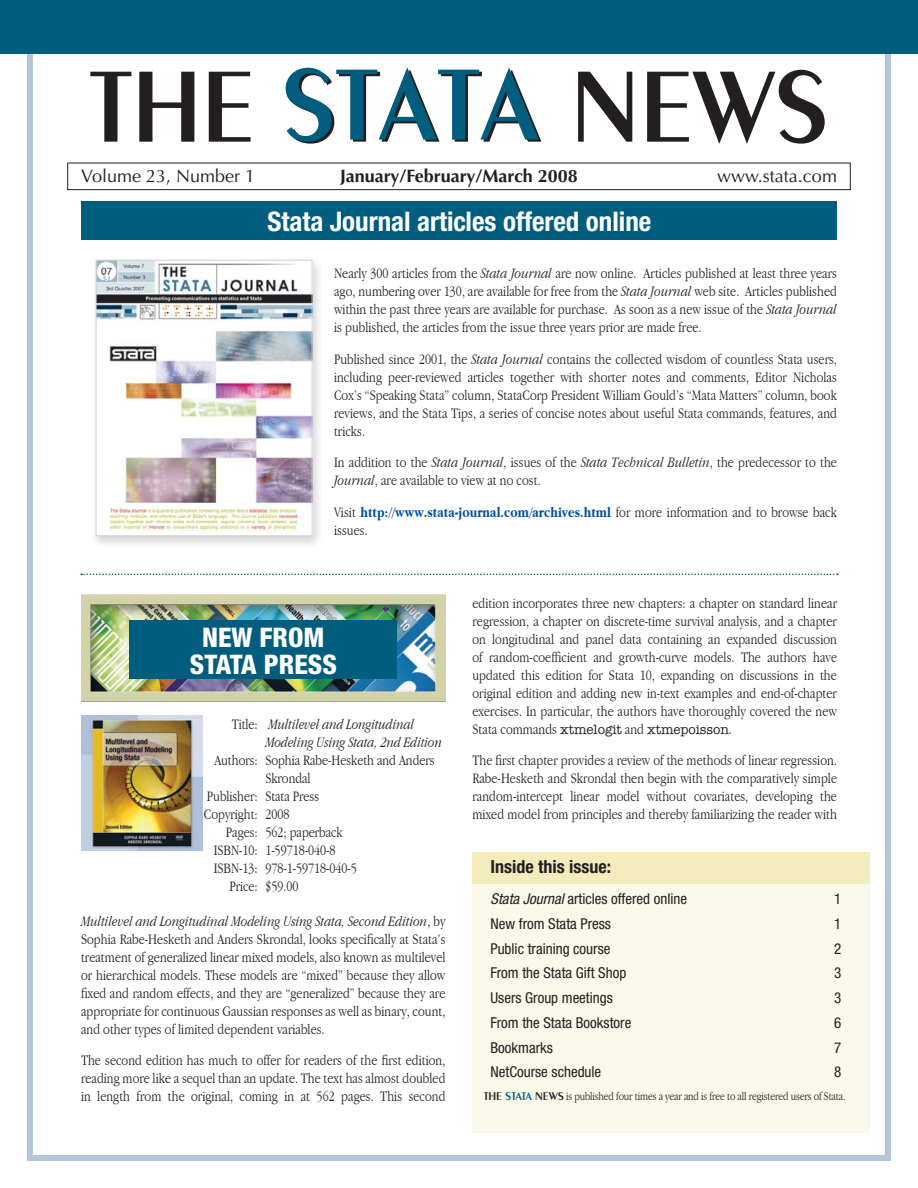
<style>
.page{position:relative;width:918px;height:1188px;background:#fff}
.page>*{position:absolute;margin:0;border:0;box-sizing:border-box;transform-origin:0 0}
.t1{font:600 108px "Peignot";letter-spacing:-.01em;color:#231f20}
.t2{font:700 condensed 27px "Helvetica Neue";color:#fff}
.t3{font:800 condensed 27px/27px "Helvetica Neue";color:#fff;text-align:center}
.t4{font:18px "Optima";color:#231f20}
.t5{font:700 18px "Optima";color:#231f20}
.t6{font:700 condensed 18px "Helvetica Neue";color:#231f20}
.t7{font:300 15px/18px "Apple Garamond";letter-spacing:.005em;color:#231f20;text-align:justify}
.t8{font:condensed 15px "Helvetica Neue";color:#231f20}
.t9{font:italic 300 15px/18px "Apple Garamond";color:#231f20}
.t10{font:13.5px "American Typewriter";letter-spacing:-.005em;color:#231f20}
.t11{font:300 12px "Apple Garamond";letter-spacing:-.01em;color:#231f20}
.s1{color:#005d7e}
.s2{font-style:italic}
.s3{font-weight:700;color:#004fa3}
.s4{font-style:normal}
.s5{font-family:"Apple Garamond";font-weight:300;font-size:15px}
.s6{font-family:"Peignot";font-weight:600}
.s7{font-family:"Peignot";font-weight:600;color:#005d7e}
</style>
<div class="page">
<div style="left:27px;top:27px;width:864px;height:1134px;border:6px solid #b3c7d8"></div>
<div style="left:0;top:0;width:918px;height:54px;background:#005d7e"></div>
<div style="left:68px;top:163px;width:782px;height:27px;border:1px solid #231f20"></div>
<div style="left:90px;top:256px;width:240px;height:299px;background:#231f20;opacity:.2"></div>
<img style="left:98px;top:262px;width:212px;height:272px">
<div style="left:96px;top:260px;width:216px;height:276px;border:1px solid #d1d3d4"></div>
<div style="left:81px;top:202px;width:756px;height:38px;background:#005d7e"></div>
<svg style="left:81px;top:574px;width:757px;height:1px"></svg>
<img style="left:81px;top:716px;width:121px;height:134px">
<img style="left:81px;top:594px;width:365px;height:108px">
<div style="left:130px;top:620px;width:267px;height:58px;background:#005d7e"></div>
<div style="left:472px;top:853px;width:398px;height:280px;background:#faf8ea"></div>
<div style="left:472px;top:853px;width:398px;height:31px;background:#f3ecbd"></div>
<h1 class="t1" style="left:89px;top:43px;width:742px">THE <span class="s1">STATA</span> NEWS</h1>
<p class="t4" style="left:81px;top:166px;width:176px">Volume 23, Number 1</p>
<p class="t5" style="left:340px;top:166px;width:239px">January/February/March 2008</p>
<p class="t4" style="left:717px;top:166px;width:121px">www.stata.com</p>
<h2 class="t2" style="left:267px;top:205px;width:386px">Stata Journal articles offered online</h2>
<p class="t7" style="left:334px;top:264px;width:504px">Nearly 300 articles from the <span class="s2">Stata Journal</span> are now online. Articles published at least three years ago, numbering over 130, are available for free from the <span class="s2">Stata Journal</span> web site. Articles published within the past three years are available for purchase. As soon as a new issue of the <span class="s2">Stata Journal </span>is published, the articles from the issue three years prior are made free.</p>
<p class="t7" style="left:334px;top:350px;width:504px">Published since 2001, the <span class="s2">Stata Journal</span> contains the collected wisdom of countless Stata users, including peer-reviewed articles together with shorter notes and comments, Editor Nicholas Cox’s “Speaking Stata” column, StataCorp President William Gould’s “Mata Matters” column, book reviews, and the Stata Tips, a series of concise notes about useful Stata commands, features, and tricks.</p>
<p class="t7" style="left:334px;top:453px;width:504px">In addition to the <span class="s2">Stata Journal</span>, issues of the <span class="s2">Stata Technical Bulletin</span>, the predecessor to the<br><span class="s2">Journal</span>, are available to view at no cost.</p>
<p class="t7" style="left:334px;top:503px;width:504px">Visit <span class="s3">http://www.stata-journal.com/archives.html</span> for more information and to browse back issues.</p>
<h2 class="t3" style="left:190px;top:623px;width:148px">NEW FROM<br>STATA PRESS</h2>
<p class="t9" style="left:265px;top:715px;width:178px;text-indent:-34px"><span class="s4">Title:</span> Multilevel and Longitudinal<br>Modeling Using Stata, 2nd Edition</p>
<p class="t7" style="left:214px;top:751px;width:222px">Authors: Sophia Rabe-Hesketh and Anders</p>
<p class="t7" style="left:265px;top:769px;width:47px">Skrondal</p>
<p class="t7" style="left:207px;top:787px;width:114px">Publisher: Stata Press</p>
<p class="t7" style="left:204px;top:805px;width:87px">Copyright: 2008</p>
<p class="t7" style="left:226px;top:823px;width:118px">Pages: 562; paperback</p>
<p class="t7" style="left:214px;top:841px;width:123px">ISBN-10: 1-59718-040-8</p>
<p class="t7" style="left:214px;top:859px;width:145px">ISBN-13: 978-1-59718-040-5</p>
<p class="t7" style="left:229px;top:877px;width:71px">Price: $59.00</p>
<p class="t7" style="left:81px;top:912px;width:366px"><span class="s2">Multilevel and Longitudinal Modeling Using Stata, Second Edition</span>, by Sophia Rabe-Hesketh and Anders Skrondal, looks specifically at Stata’s treatment of generalized linear mixed models, also known as multilevel or hierarchical models. These models are “mixed” because they allow fixed and random effects, and they are “generalized” because they are appropriate for continuous Gaussian responses as well as binary, count, and other types of limited dependent variables.</p>
<p class="t7" style="left:81px;top:1051px;width:366px">The second edition has much to offer for readers of the first edition, reading more like a sequel than an update. The text has almost doubled in length from the original, coming in at 562 pages. This second</p>
<p class="t7" style="left:472px;top:594px;width:366px">edition incorporates three new chapters: a chapter on standard linear regression, a chapter on discrete-time survival analysis, and a chapter on longitudinal and panel data containing an expanded discussion of random-coefficient and growth-curve models. The authors have updated this edition for Stata 10, expanding on discussions in the original edition and adding new in-text examples and end-of-chapter exercises. In particular, the authors have thoroughly covered the new</p>
<p class="t10" style="left:472px;top:722px;width:261px"><span class="s5">Stata commands</span> xtmelogit <span class="s5">and</span> xtmepoisson<span class="s5">.</span></p>
<p class="t7" style="left:472px;top:751px;width:366px">The first chapter provides a review of the methods of linear regression.<br>Rabe-Hesketh and Skrondal then begin with the comparatively simple random-intercept linear model without covariates, developing the mixed model from principles and thereby familiarizing the reader with</p>
<p class="t6" style="left:490px;top:855px;width:122px">Inside this issue:</p>
<p class="t8" style="left:490px;top:890px;width:198px"><span class="s2">Stata Journal</span> articles offered online</p>
<p class="t8" style="left:834px;top:890px;width:9px">1</p>
<p class="t8" style="left:490px;top:915px;width:122px">New from Stata Press</p>
<p class="t8" style="left:834px;top:915px;width:9px">1</p>
<p class="t8" style="left:490px;top:940px;width:121px">Public training course</p>
<p class="t8" style="left:834px;top:940px;width:9px">2</p>
<p class="t8" style="left:490px;top:964px;width:137px">From the Stata Gift Shop</p>
<p class="t8" style="left:834px;top:964px;width:9px">3</p>
<p class="t8" style="left:490px;top:989px;width:124px">Users Group meetings</p>
<p class="t8" style="left:834px;top:989px;width:9px">3</p>
<p class="t8" style="left:490px;top:1014px;width:142px">From the Stata Bookstore</p>
<p class="t8" style="left:834px;top:1014px;width:9px">6</p>
<p class="t8" style="left:490px;top:1039px;width:64px">Bookmarks</p>
<p class="t8" style="left:834px;top:1039px;width:9px">7</p>
<p class="t8" style="left:490px;top:1063px;width:112px">NetCourse schedule</p>
<p class="t8" style="left:834px;top:1063px;width:9px">8</p>
<p class="t11" style="left:484px;top:1089px;width:363px"><span class="s6">THE</span> <span class="s7">STATA</span> <span class="s6">NEWS</span> is published four times a year and is free to all registered users of Stata.</p>
</div>
